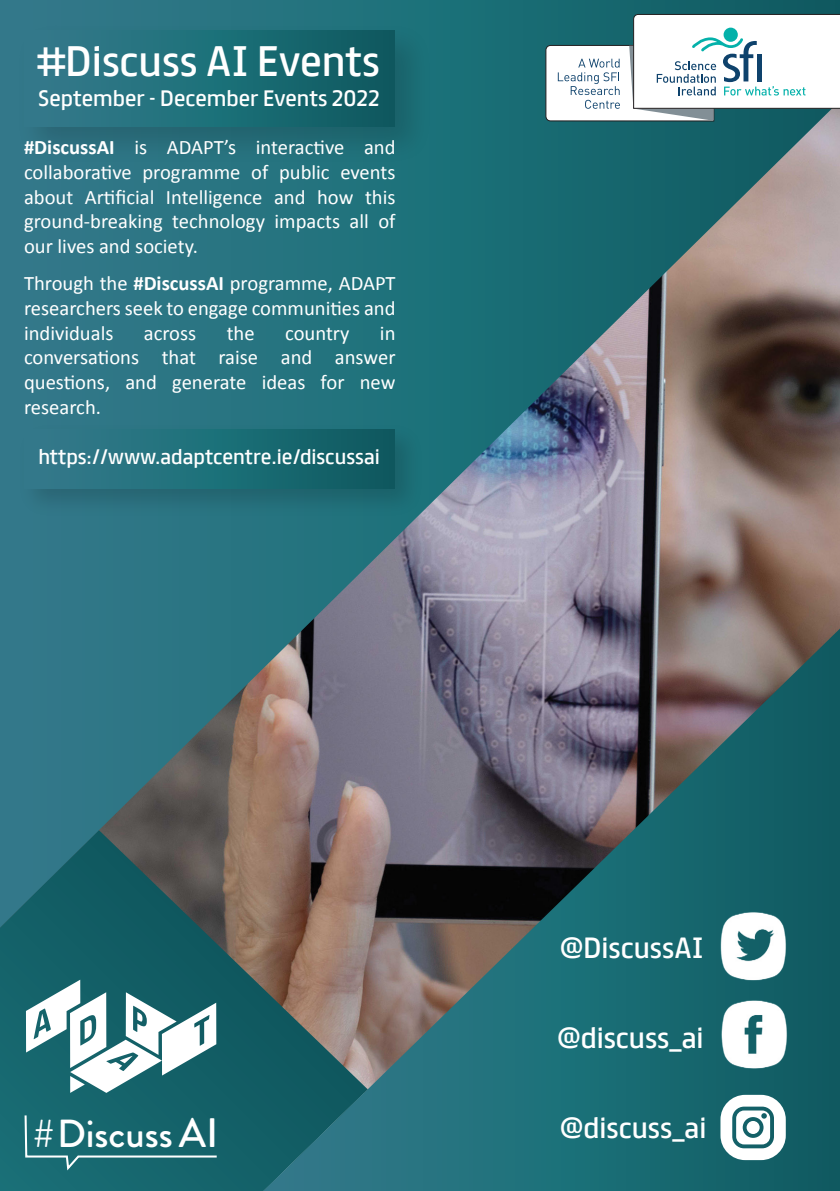
<style>
.page{position:relative;width:840px;height:1191px;background:#fff}
.page>*{position:absolute;margin:0;border:0;box-sizing:border-box;transform-origin:0 0}
.t1{font:500 39.2px "Brandon Grotesque";color:#fff}
.t2{font:38.2px "FS Truman";color:#fff}
.t3{font:26.2px "FS Truman";color:#fff}
.t4{font:20.6px/24.8px "Calibri";color:#fff;text-align:justify}
.t5{font:20px "FS Truman";color:#fff}
.t6{font:18.8px "FS Truman";color:#fff}
.s1{font-weight:700}
.s2{font-size:41.2px}
</style>
<div class="page">
<svg style="left:0;top:927px;width:263px;height:264px;background:#196167"></svg>
<svg style="left:263px;top:927px;width:576px;height:264px;background:#306c72"></svg>
<img style="left:0;top:0;width:839px;height:927px">
<img style="left:12px;top:416px;width:418px;height:108px">
<div style="left:25px;top:429px;width:369px;height:59px;background:linear-gradient(to right,#337e8e,#0b5c60)"></div>
<img style="left:8px;top:14px;width:432px;height:158px">
<div style="left:25px;top:31px;width:369px;height:95px;background:linear-gradient(to right,#337e8e,#0b5c60)"></div>
<svg style="left:545px;top:14px;width:294px;height:107px"></svg>
<svg style="left:26px;top:979px;width:190px;height:114px"></svg>
<div style="left:23px;top:1113px;width:196px;height:59px;background:#17676e"></div>
<img style="left:715px;top:907px;width:76px;height:76px">
<img style="left:715px;top:995px;width:76px;height:76px">
<svg style="left:720px;top:1094px;width:65px;height:66px"></svg>
<h2 class="t2" style="left:37px;top:28px;width:344px">#Discuss AI Events</h2>
<p class="t5" style="left:38px;top:81px;width:343px">September - December Events 2022</p>
<p class="t4" style="left:24px;top:134px;width:373px"><span class="s1">#DiscussAI</span> is ADAPT’s interactive and collaborative programme of public events about Artificial Intelligence and how this ground-breaking technology impacts all of our lives and society.</p>
<p class="t4" style="left:24px;top:270px;width:373px">Through the <span class="s1">#DiscussAI</span> programme, ADAPT researchers seek to engage communities and individuals</p>
<p class="t4" style="left:144px;top:319px;width:54px">across</p>
<p class="t4" style="left:226px;top:319px;width:29px">the</p>
<p class="t4" style="left:285px;top:319px;width:66px">country</p>
<p class="t4" style="left:24px;top:319px;width:373px;text-indent:356px">in conversations that raise and answer questions, and generate ideas for new research.</p>
<p class="t6" style="left:38px;top:440px;width:342px">https://www.adaptcentre.ie/discussai</p>
<h1 class="t1" style="left:33px;top:1106px;width:187px"># Discuss <span class="s2">AI</span></h1>
<p class="t3" style="left:559px;top:924px;width:145px">@DiscussAI</p>
<p class="t3" style="left:556px;top:1014px;width:148px">@discuss_ai</p>
<p class="t3" style="left:559px;top:1105px;width:148px">@discuss_ai</p>
</div>
